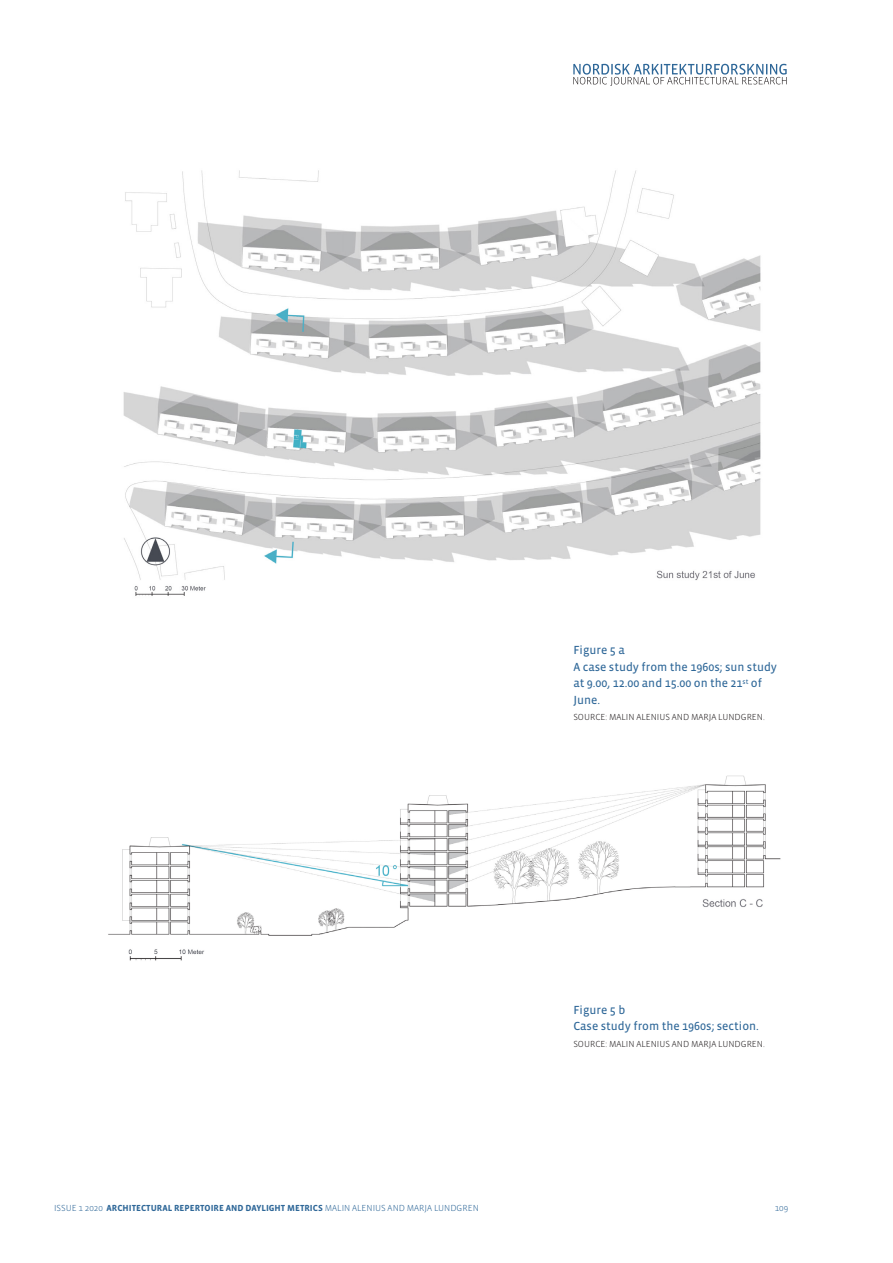
<style>
.page{position:relative;width:893px;height:1263px;background:#fff}
.page>*{position:absolute;margin:0;border:0;box-sizing:border-box;transform-origin:0 0}
.t1{font:12px/16.5px "Vista Sans OT";color:#2e6798}
.t2{font:700 9px "Vista Sans OT";color:#2e6798}
.t3{font:300 9px "Vista Sans OT";color:#231f20}
.t4{font:300 9px "Vista Sans OT";color:#2e6798}
.s1{font-weight:300}
</style>
<div class="page">
<svg style="left:573px;top:64px;width:214px;height:22px"></svg>
<img style="left:123px;top:170px;width:638px;height:426px">
<img style="left:108px;top:775px;width:673px;height:186px">
<p class="t1" style="left:573px;top:642px;width:205px">Figure 5 a<br>A case study from the 1960s; sun study at 9.00, 12.00 and 15.00 on the 21<sup>st</sup> of<br>June.</p>
<p class="t3" style="left:573px;top:713px;width:193px">SOURCE: MALIN ALENIUS AND MARJA LUNDGREN.</p>
<p class="t1" style="left:573px;top:1002px;width:187px">Figure 5 b<br>Case study from the 1960s; section.</p>
<p class="t3" style="left:573px;top:1039px;width:193px">SOURCE: MALIN ALENIUS AND MARJA LUNDGREN.</p>
<p class="t2" style="left:54px;top:1204px;width:426px"><span class="s1">ISSUE 1 2020</span> ARCHITECTURAL REPERTOIRE AND DAYLIGHT METRICS <span class="s1">MALIN ALENIUS AND MARJA LUNDGREN</span></p>
<p class="t4" style="left:775px;top:1204px;width:15px">109</p>
</div>
